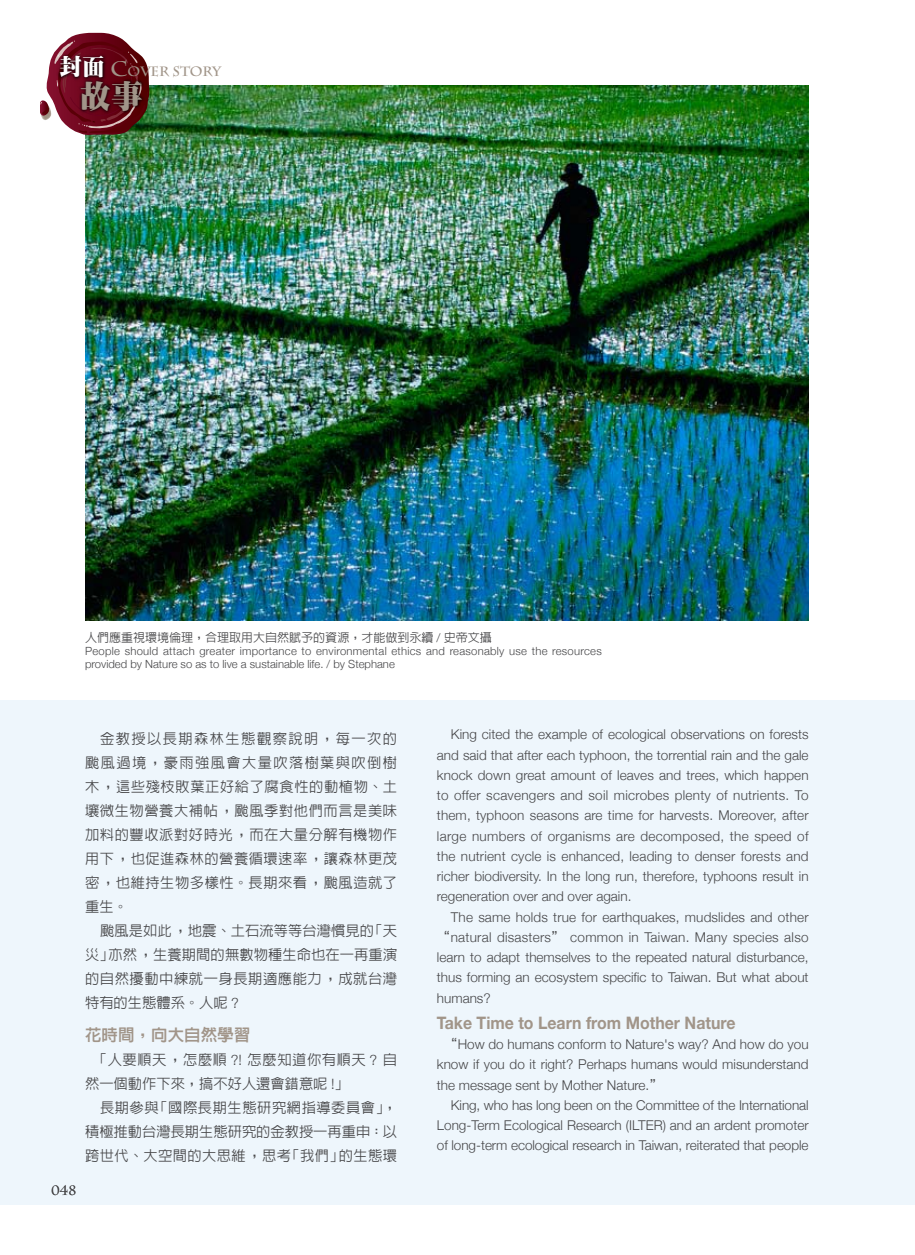
<style>
.page{position:relative;width:915px;height:1255px;background:#fff}
.page>*{position:absolute;margin:0;border:0;box-sizing:border-box;transform-origin:0 0}
.t1{font:900 31.5px "Inn Ming";color:#a19589}
.t2{font:700 17.25px "Helvetica Neue";color:#a19589;scale:.92 1}
.t3{font:16.5px "Lin Gothic Extra";color:#a19589}
.t4{font:500 14.25px/24px "Lin Gothic";letter-spacing:.035em;color:#464648;text-align:justify}
.t5{font:500 14.25px/24px "Lin Gothic";color:#464648}
.t6{font:300 13.5px/20.2px "Helvetica Neue";color:#464648;text-align:justify}
.t7{font:700 13.5px "Charlemagne Std";color:#a19589}
.t8{font:13.5px "Charlemagne Std";color:#464648}
.t9{font:500 12px "Lin Gothic";color:#464648}
.t10{font:300 11.25px/12.8px "Helvetica Neue";letter-spacing:.025em;color:#464648}
.s1{font-family:"Inn Ming";font-weight:900;font-size:22.5px;color:#fff}
.s2{font-size:21px}
.s3{font-family:"Helvetica Neue";font-weight:300}
.s4{font-family:"Lin Gothic";font-weight:500}
</style>
<div class="page">
<div style="left:0;top:700px;width:914px;height:505px;background:#eef6fc"></div>
<img style="left:85px;top:85px;width:723px;height:535px">
<svg style="left:40px;top:33px;width:110px;height:102px"></svg>
<svg style="left:57px;top:52px;width:50px;height:29px"></svg>
<svg style="left:77px;top:78px;width:68px;height:37px;background:#3e040d"></svg>
<p class="t7" style="left:60px;top:63px;width:163px"><span class="s1">封面</span> <span class="s2">C</span>OVER STORY</p>
<h1 class="t1" style="left:79px;top:81px;width:64px">故事</h1>
<p class="t9" style="left:85px;top:631px;width:408px">人們應重視環境倫理，合理取用大自然賦予的資源，才能做到永續 <span class="s3">/</span> 史帝文攝</p>
<p class="t10" style="left:85px;top:644px;width:518px">People should attach greater importance to environmental ethics and reasonably use the resources provided by Nature so as to live a sustainable life. / by Stephane</p>
<p class="t8" style="left:51px;top:1182px;width:27px">048</p>
<p class="t4" style="left:85px;top:726px;width:313px;text-indent:15px">金教授以長期森林生態觀察說明，每一次的颱風過境，豪雨強風會大量吹落樹葉與吹倒樹木，這些殘枝敗葉正好給了腐食性的動植物、土壤微生物營養大補帖，颱風季對他們而言是美味加料的豐收派對好時光，而在大量分解有機物作用下，也促進森林的營養循環速率，讓森林更茂密，也維持生物多樣性。長期來看，颱風造就了重生。</p>
<p class="t4" style="left:85px;top:918px;width:313px;text-indent:15px">颱風是如此，地震、土石流等等台灣慣見的「天災」亦然，生養期間的無數物種生命也在一再重演的自然擾動中練就一身長期適應能力，成就台灣特有的生態體系。人呢 <span class="s3">?</span></p>
<p class="t3" style="left:85px;top:1026px;width:166px">花時間，向大自然學習</p>
<p class="t5" style="left:85px;top:1047px;width:313px;text-indent:8px">「人要順天，怎麼順 <span class="s3">?!</span> 怎麼知道你有順天 <span class="s3">?</span> 自然一個動作下來，搞不好人還會錯意呢 <span class="s3">!</span>」</p>
<p class="t4" style="left:85px;top:1095px;width:313px;text-indent:15px">長期參與「國際長期生態研究網指導委員會」，積極推動台灣長期生態研究的金教授一再重申：以跨世代、大空間的大思維，思考「我們」的生態環</p>
<p class="t6" style="left:437px;top:724px;width:373px;text-indent:14px">King cited the example of ecological observations on forests and said that after each typhoon, the torrential rain and the gale knock down great amount of leaves and trees, which happen to offer scavengers and soil microbes plenty of nutrients. To them, typhoon seasons are time for harvests. Moreover, after large numbers of organisms are decomposed, the speed of the nutrient cycle is enhanced, leading to denser forests and richer biodiversity. In the long run, therefore, typhoons result in regeneration over and over again.</p>
<p class="t6" style="left:437px;top:906px;width:373px;text-indent:14px">The same holds true for earthquakes, mudslides and other <span class="s4">“</span>natural disasters<span class="s4">”</span> common in Taiwan. Many species also learn to adapt themselves to the repeated natural disturbance, thus forming an ecosystem specific to Taiwan. But what about humans?</p>
<p class="t2" style="left:437px;top:1011px;width:326px">Take Time to Learn from Mother Nature</p>
<p class="t6" style="left:437px;top:1033px;width:373px;text-indent:7px"><span class="s4">“</span>How do humans conform to Nature's way? And how do you know if you do it right? Perhaps humans would misunderstand the message sent by Mother Nature.<span class="s4">”</span></p>
<p class="t6" style="left:437px;top:1094px;width:373px;text-indent:14px">King, who has long been on the Committee of the International Long-Term Ecological Research (ILTER) and an ardent promoter of long-term ecological research in Taiwan, reiterated that people</p>
</div>
